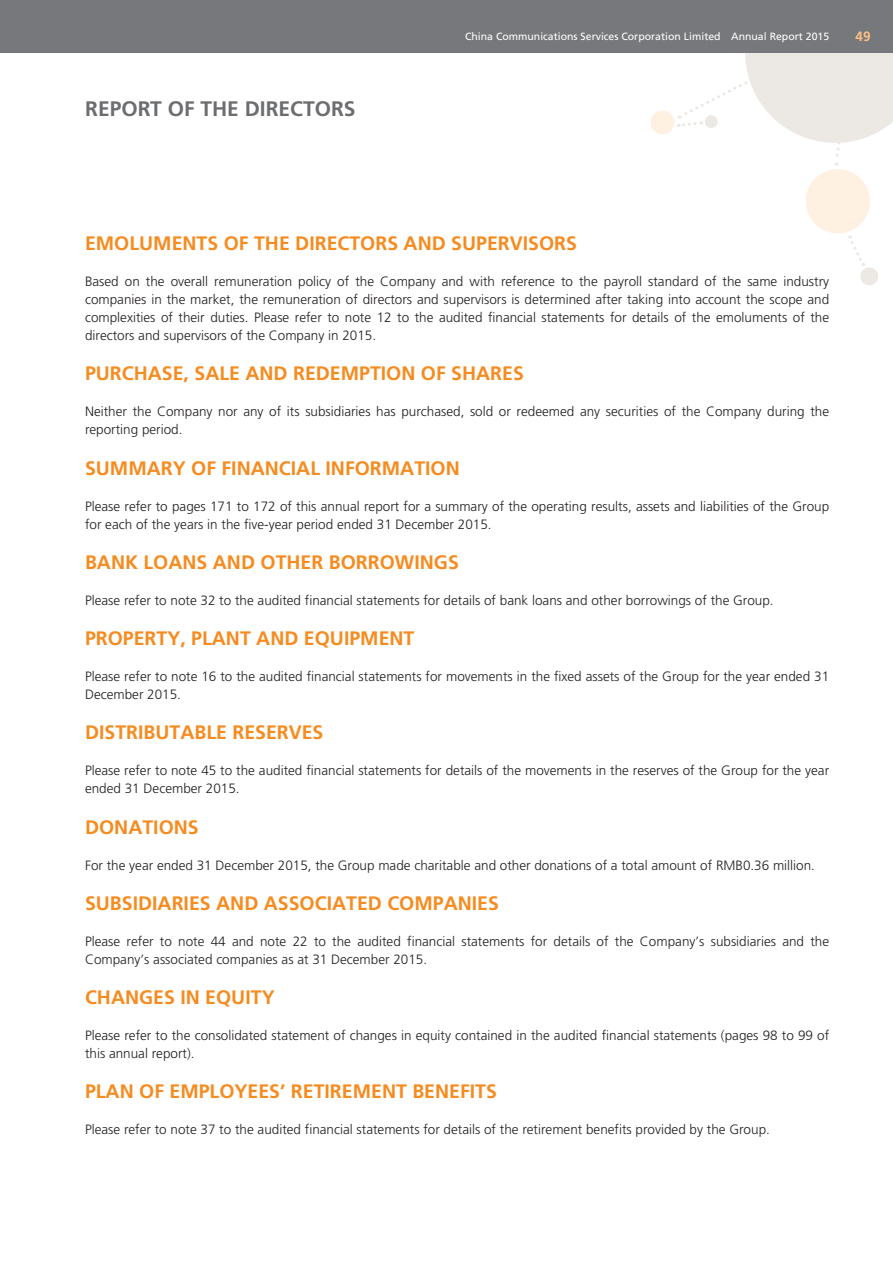
<style>
.page{position:relative;width:893px;height:1263px;background:#fff}
.page>*{position:absolute;margin:0;border:0;box-sizing:border-box;transform-origin:0 0}
.t1{font:700 21px "Frutiger LT Std";color:#6c6d70}
.t2{font:700 19.5px "Frutiger LT Std";color:#f68b1f}
.t3{font:300 13.5px/18px "Frutiger LT Std";color:#231f20}
.t4{font:700 13.5px "Frutiger LT Std";color:#fcc187}
.t5{font:10.5px "Frutiger LT Std";color:#fff}
</style>
<div class="page">
<div style="left:0;top:0;width:893px;height:53px;background:#76787b"></div>
<svg style="left:650px;top:53px;width:243px;height:232px"></svg>
<h1 class="t1" style="left:85px;top:101px;width:272px">REPORT OF THE DIRECTORS</h1>
<p class="t5" style="left:465px;top:33px;width:366px">China Communications Services Corporation Limited Annual Report 2015</p>
<p class="t4" style="left:856px;top:30px;width:17px">49</p>
<h2 class="t2" style="left:85px;top:235px;width:493px">EMOLUMENTS OF THE DIRECTORS AND SUPERVISORS</h2>
<p class="t3" style="left:85px;top:273px;width:746px;text-align:justify">Based on the overall remuneration policy of the Company and with reference to the payroll standard of the same industry companies in the market, the remuneration of directors and supervisors is determined after taking into account the scope and complexities of their duties. Please refer to note 12 to the audited financial statements for details of the emoluments of the directors and supervisors of the Company in 2015.</p>
<h2 class="t2" style="left:85px;top:366px;width:440px">PURCHASE, SALE AND REDEMPTION OF SHARES</h2>
<p class="t3" style="left:85px;top:404px;width:746px">Neither the Company nor any of its subsidiaries has purchased, sold or redeemed any securities of the Company during the reporting period.</p>
<h2 class="t2" style="left:85px;top:460px;width:376px">SUMMARY OF FINANCIAL INFORMATION</h2>
<p class="t3" style="left:85px;top:498px;width:746px">Please refer to pages 171 to 172 of this annual report for a summary of the operating results, assets and liabilities of the Group for each of the years in the five-year period ended 31 December 2015.</p>
<h2 class="t2" style="left:85px;top:554px;width:375px">BANK LOANS AND OTHER BORROWINGS</h2>
<p class="t3" style="left:85px;top:592px;width:690px">Please refer to note 32 to the audited financial statements for details of bank loans and other borrowings of the Group.</p>
<h2 class="t2" style="left:85px;top:630px;width:331px">PROPERTY, PLANT AND EQUIPMENT</h2>
<p class="t3" style="left:85px;top:668px;width:746px">Please refer to note 16 to the audited financial statements for movements in the fixed assets of the Group for the year ended 31<br>December 2015.</p>
<h2 class="t2" style="left:85px;top:725px;width:240px">DISTRIBUTABLE RESERVES</h2>
<p class="t3" style="left:85px;top:763px;width:746px">Please refer to note 45 to the audited financial statements for details of the movements in the reserves of the Group for the year ended 31 December 2015.</p>
<h2 class="t2" style="left:85px;top:819px;width:115px">DONATIONS</h2>
<p class="t3" style="left:85px;top:857px;width:731px">For the year ended 31 December 2015, the Group made charitable and other donations of a total amount of RMB0.36 million.</p>
<h2 class="t2" style="left:85px;top:895px;width:415px">SUBSIDIARIES AND ASSOCIATED COMPANIES</h2>
<p class="t3" style="left:85px;top:933px;width:746px">Please refer to note 44 and note 22 to the audited financial statements for details of the Company’s subsidiaries and the<br>Company’s associated companies as at 31 December 2015.</p>
<h2 class="t2" style="left:85px;top:989px;width:191px">CHANGES IN EQUITY</h2>
<p class="t3" style="left:85px;top:1027px;width:746px">Please refer to the consolidated statement of changes in equity contained in the audited financial statements (pages 98 to 99 of this annual report).</p>
<h2 class="t2" style="left:85px;top:1084px;width:413px">PLAN OF EMPLOYEES’ RETIREMENT BENEFITS</h2>
<p class="t3" style="left:85px;top:1122px;width:686px">Please refer to note 37 to the audited financial statements for details of the retirement benefits provided by the Group.</p>
</div>
